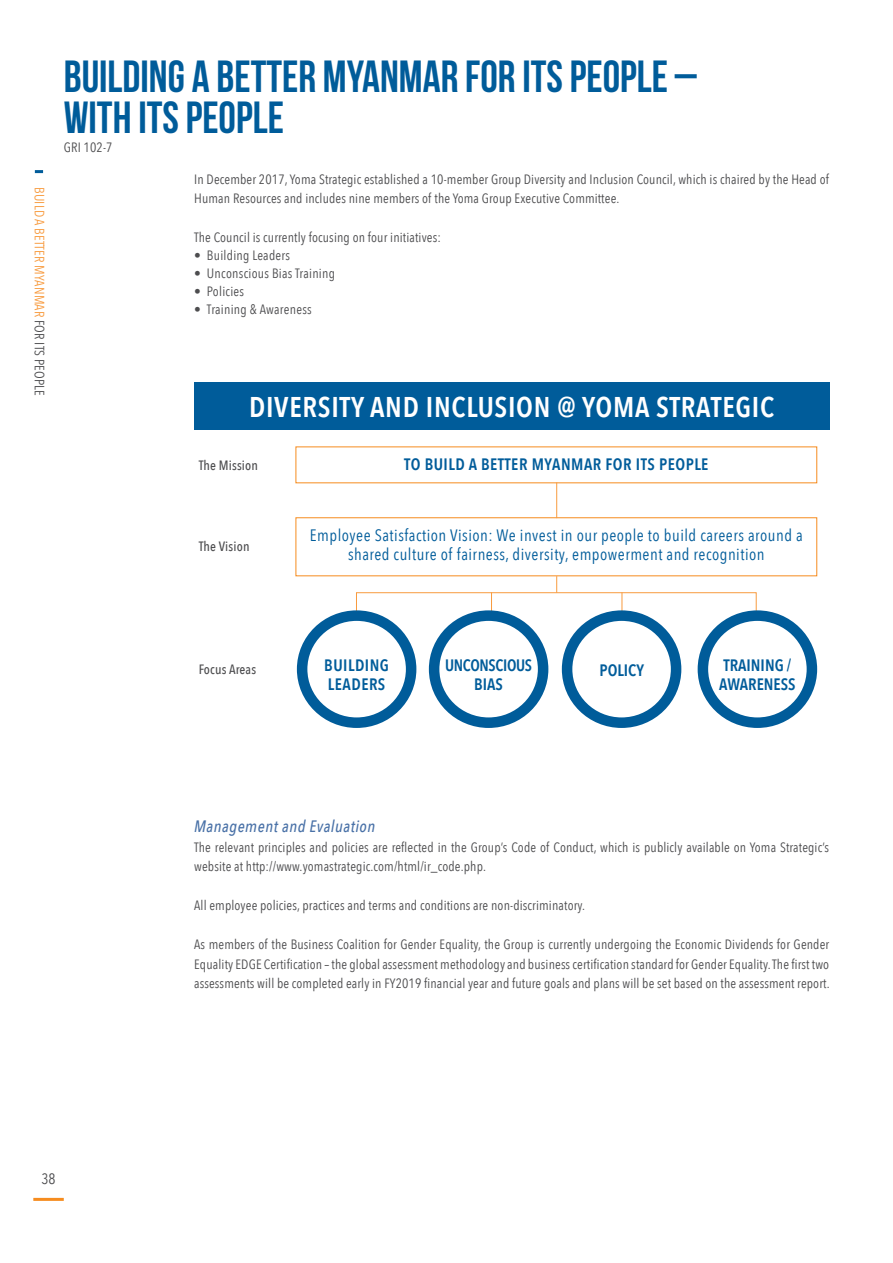
<style>
.page{position:relative;width:893px;height:1263px;background:#fff}
.page>*{position:absolute;margin:0;border:0;box-sizing:border-box;transform-origin:0 0}
.t1{font:45px/40.5px "Bebas Neue";color:#005c9a}
.t2{font:600 28.5px "Avenir Next Condensed";letter-spacing:.025em;color:#fff}
.t3{font:16.5px/19.5px "Avenir Next Condensed";letter-spacing:.03em;color:#005c9a;text-align:center}
.t4{font:600 16.5px/19.5px "Avenir Next Condensed";letter-spacing:.03em;color:#005c9a}
.t5{font:italic 500 16.5px "Avenir Next Condensed";letter-spacing:.03em;color:#4971a7}
.t6{font:600 16.5px/19.5px "Avenir Next Condensed";color:#005c9a}
.t7{font:600 16.5px/19.5px "Avenir Next Condensed";letter-spacing:-.02em;color:#005c9a;text-align:center}
.t8{font:15px "Avenir Next Condensed";color:#4d4d4f}
.t9{font:13.5px/19.5px "Avenir Next Condensed";letter-spacing:.01em;color:#4d4d4f}
.t10{font:13.5px "Avenir Next Condensed";letter-spacing:.01em;color:#f89b3f}
.t11{font:500 13.5px "Avenir Next Condensed";letter-spacing:.01em;color:#4d4d4f}
.s1{color:#4d4d4f}
</style>
<div class="page">
<svg style="left:35px;top:170px;width:8px;height:3px"></svg>
<hr style="left:33px;top:1198px;width:31px;height:3px;background:#f68c1f">
<svg style="left:556px;top:576px;width:1px;height:16px"></svg>
<svg style="left:491px;top:594px;width:1px;height:16px"></svg>
<svg style="left:622px;top:594px;width:1px;height:16px"></svg>
<div style="left:356px;top:592px;width:401px;height:22px;border:1px solid #f89b3f"></div>
<div style="left:194px;top:383px;width:635px;height:47px;background:#005c9a"></div>
<div style="left:296px;top:517px;width:521px;height:59px;border:1px solid #f68c1f"></div>
<hr style="left:556px;top:482px;width:1px;height:36px;background:#f89b3f">
<div style="left:297px;top:610px;width:119px;height:118px;border:10px solid #005c9a;border-radius:50%"></div>
<div style="left:429px;top:610px;width:119px;height:118px;border:10px solid #005c9a;border-radius:50%"></div>
<div style="left:562px;top:610px;width:119px;height:118px;border:10px solid #005c9a;border-radius:50%"></div>
<div style="left:698px;top:610px;width:119px;height:118px;border:10px solid #005c9a;border-radius:50%"></div>
<p class="t10" style="left:51px;top:187px;width:210px;rotate:90deg">BUILD A BETTER MYANMAR <span class="s1">FOR ITS PEOPLE</span></p>
<h1 class="t1" style="left:64px;top:56px;width:635px">BUILDING A BETTER MYANMAR FOR ITS PEOPLE –<br>WITH ITS PEOPLE</h1>
<p class="t9" style="left:64px;top:137px;width:50px">GRI 102-7</p>
<p class="t9" style="left:194px;top:168px;width:636px">In December 2017, Yoma Strategic established a 10-member Group Diversity and Inclusion Council, which is chaired by the Head of<br>Human Resources and includes nine members of the Yoma Group Executive Committee.</p>
<p class="t9" style="left:194px;top:227px;width:248px">The Council is currently focusing on four initiatives:</p>
<p class="t9" style="left:194px;top:245px;width:97px">• Building Leaders</p>
<p class="t9" style="left:194px;top:263px;width:142px">• Unconscious Bias Training</p>
<p class="t9" style="left:194px;top:281px;width:51px">• Policies</p>
<p class="t9" style="left:194px;top:299px;width:119px">• Training &amp; Awareness</p>
<h2 class="t2" style="left:249px;top:383px;width:527px">DIVERSITY AND INCLUSION @ YOMA STRATEGIC</h2>
<p class="t4" style="left:404px;top:454px;width:306px">TO BUILD A BETTER MYANMAR FOR ITS PEOPLE</p>
<p class="t11" style="left:199px;top:457px;width:61px">The Mission</p>
<p class="t11" style="left:199px;top:539px;width:52px">The Vision</p>
<p class="t3" style="left:310px;top:524px;width:494px">Employee Satisfaction Vision: We invest in our people to build careers around a shared culture of fairness, diversity, empowerment and recognition</p>
<p class="t11" style="left:199px;top:661px;width:59px">Focus Areas</p>
<p class="t4" style="left:324px;top:655px;width:66px">BUILDING<br>LEADERS</p>
<p class="t7" style="left:445px;top:655px;width:88px">UNCONSCIOUS<br>BIAS</p>
<p class="t6" style="left:719px;top:655px;width:78px">TRAINING /<br>AWARENESS</p>
<p class="t4" style="left:599px;top:660px;width:46px">POLICY</p>
<p class="t5" style="left:194px;top:816px;width:183px">Management and Evaluation</p>
<p class="t9" style="left:194px;top:836px;width:636px">The relevant principles and policies are reflected in the Group’s Code of Conduct, which is publicly available on Yoma Strategic’s website at http://www.yomastrategic.com/html/ir_code.php.</p>
<p class="t9" style="left:194px;top:895px;width:393px">All employee policies, practices and terms and conditions are non-discriminatory.</p>
<p class="t9" style="left:194px;top:934px;width:637px;text-align:justify">As members of the Business Coalition for Gender Equality, the Group is currently undergoing the Economic Dividends for Gender Equality EDGE Certification – the global assessment methodology and business certification standard for Gender Equality. The first two assessments will be completed early in FY2019 financial year and future goals and plans will be set based on the assessment report.</p>
<p class="t8" style="left:41px;top:1166px;width:16px">38</p>
</div>
